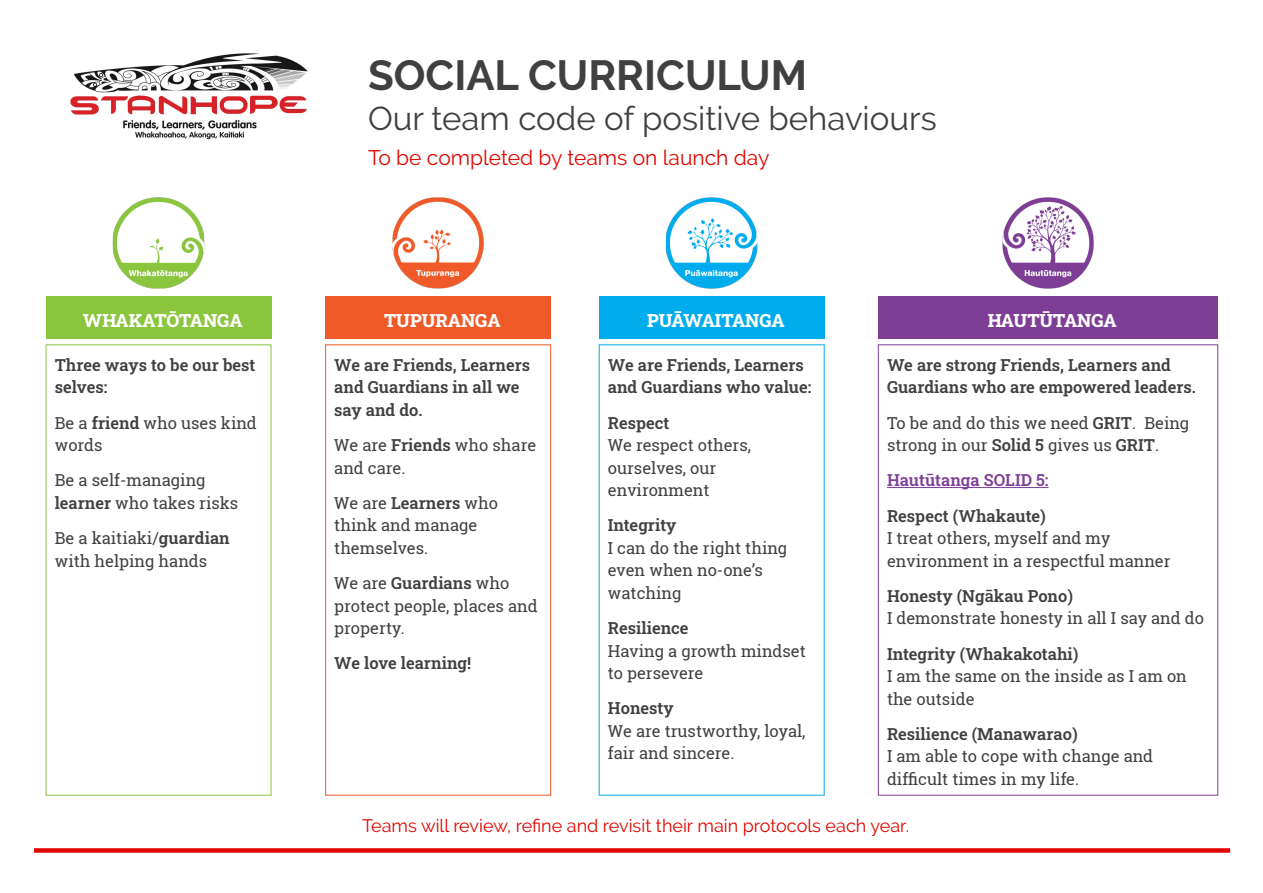
<style>
.page{position:relative;width:1263px;height:893px;background:#fff}
.page>*{position:absolute;margin:0;border:0;box-sizing:border-box;transform-origin:0 0}
.t1{font:700 42px "Raleway";color:#404042}
.t2{font:33px "Raleway";color:#404042}
.t3{font:21px "Raleway";color:#e10600}
.t4{font:18px "Raleway";color:#e10600}
.Body_text{font:800 18px "Roboto Slab";color:#fff}
.Goals_headings{font:16.5px/22.5px "Roboto Slab LO";color:#404042}
.Goals_headings-2{font:600 16.5px/22.5px "Roboto Slab";color:#404042}
.Goals_headings-3{font:600 16.5px "Roboto Slab";color:#7e3e96}
.s1{font-family:"Roboto Slab";font-weight:600}
.s2{font-family:"Roboto Slab";font-weight:500}
</style>
<div class="page">
<div style="left:34px;top:848px;width:1196px;height:5px;background:#e10600"></div>
<img style="left:70px;top:53px;width:238px;height:87px">
<div style="left:46px;top:296px;width:225px;height:42px;background:#8ac53e"></div>
<div style="left:325px;top:296px;width:226px;height:42px;background:#ef5a28"></div>
<div style="left:599px;top:296px;width:225px;height:42px;background:#00aced"></div>
<div style="left:878px;top:296px;width:340px;height:42px;background:#7e3e96"></div>
<img style="left:113px;top:197px;width:91px;height:92px">
<img style="left:392px;top:197px;width:92px;height:92px">
<img style="left:666px;top:197px;width:91px;height:92px">
<img style="left:1002px;top:197px;width:92px;height:92px">
<div style="left:325px;top:345px;width:226px;height:450px;border:1px solid #ef5a28"></div>
<hr style="left:887px;top:487px;width:161px;height:1px;background:#7e3e96">
<div style="left:878px;top:345px;width:340px;height:450px;border:1px solid #7e3e96"></div>
<p class="t1" style="left:368px;top:51px;width:441px">SOCIAL CURRICULUM</p>
<p class="t2" style="left:368px;top:99px;width:570px">Our team code of positive behaviours</p>
<p class="t3" style="left:368px;top:145px;width:403px">To be completed by teams on launch day</p>
<p class="Body_text" style="left:83px;top:308px;width:161px">WHAKATŌTANGA</p>
<p class="Body_text" style="left:384px;top:308px;width:118px">TUPURANGA</p>
<p class="Body_text" style="left:647px;top:308px;width:139px">PUĀWAITANGA</p>
<p class="Body_text" style="left:988px;top:308px;width:130px">HAUTŪTANGA</p>
<p class="Goals_headings-2" style="left:55px;top:353px;width:202px">Three ways to be our best selves:</p>
<p class="Goals_headings" style="left:55px;top:411px;width:204px">Be a <span class="s1">friend</span> who uses kind words</p>
<p class="Goals_headings" style="left:55px;top:469px;width:185px">Be a self-managing <span class="s1">learner</span> who takes risks</p>
<p class="Goals_headings" style="left:55px;top:527px;width:177px">Be a kaitiaki/<span class="s1">guardian </span>with helping hands</p>
<p class="Goals_headings-2" style="left:334px;top:353px;width:197px">We are Friends, Learners and Guardians in all we say and do.</p>
<p class="Goals_headings" style="left:334px;top:434px;width:203px">We are <span class="s1">Friends</span> who share and care.</p>
<p class="Goals_headings" style="left:334px;top:491px;width:165px">We are <span class="s1">Learners</span> who think and manage themselves.</p>
<p class="Goals_headings" style="left:334px;top:572px;width:205px">We are <span class="s1">Guardians</span> who protect people, places and property.</p>
<p class="Goals_headings-2" style="left:334px;top:652px;width:138px">We love learning!</p>
<p class="Goals_headings-2" style="left:887px;top:353px;width:310px">We are strong Friends, Learners and<br>Guardians who are empowered leaders.</p>
<p class="Goals_headings" style="left:887px;top:411px;width:304px">To be and do this we need <span class="s1">GRIT</span>. Being strong in our <span class="s1">Solid 5</span> gives us <span class="s1">GRIT</span>.</p>
<p class="Goals_headings-3" style="left:887px;top:469px;width:163px">Hautūtanga SOLID 5:</p>
<p class="Goals_headings" style="left:887px;top:504px;width:285px"><span class="s1">Respect (Whakaute)<br></span>I treat others, myself and my environment in a respectful manner</p>
<p class="Goals_headings" style="left:887px;top:584px;width:318px"><span class="s1">Honesty (Ng</span><span class="s2">ā</span><span class="s1">kau Pono)<br></span>I demonstrate honesty in all I say and do</p>
<p class="Goals_headings" style="left:887px;top:642px;width:301px"><span class="s1">Integrity (Whakakotahi)<br></span>I am the same on the inside as I am on the outside</p>
<p class="Goals_headings" style="left:887px;top:722px;width:268px"><span class="s1">Resilience (Manawarao)<br></span>I am able to cope with change and difficult times in my life.</p>
<p class="t4" style="left:362px;top:815px;width:548px">Teams will review, refine and revisit their main protocols each year.</p>
<p class="Goals_headings-2" style="left:608px;top:353px;width:205px">We are Friends, Learners and Guardians who value:</p>
<p class="Goals_headings" style="left:608px;top:411px;width:145px"><span class="s1">Respect<br></span>We respect others, ourselves, our environment</p>
<p class="Goals_headings" style="left:608px;top:514px;width:181px"><span class="s1">Integrity<br></span>I can do the right thing even when no-one’s watching</p>
<p class="Goals_headings" style="left:608px;top:617px;width:199px"><span class="s1">Resilience<br></span>Having a growth mindset to persevere</p>
<p class="Goals_headings" style="left:608px;top:697px;width:199px"><span class="s1">Honesty<br></span>We are trustworthy, loyal, fair and sincere.</p>
</div>
